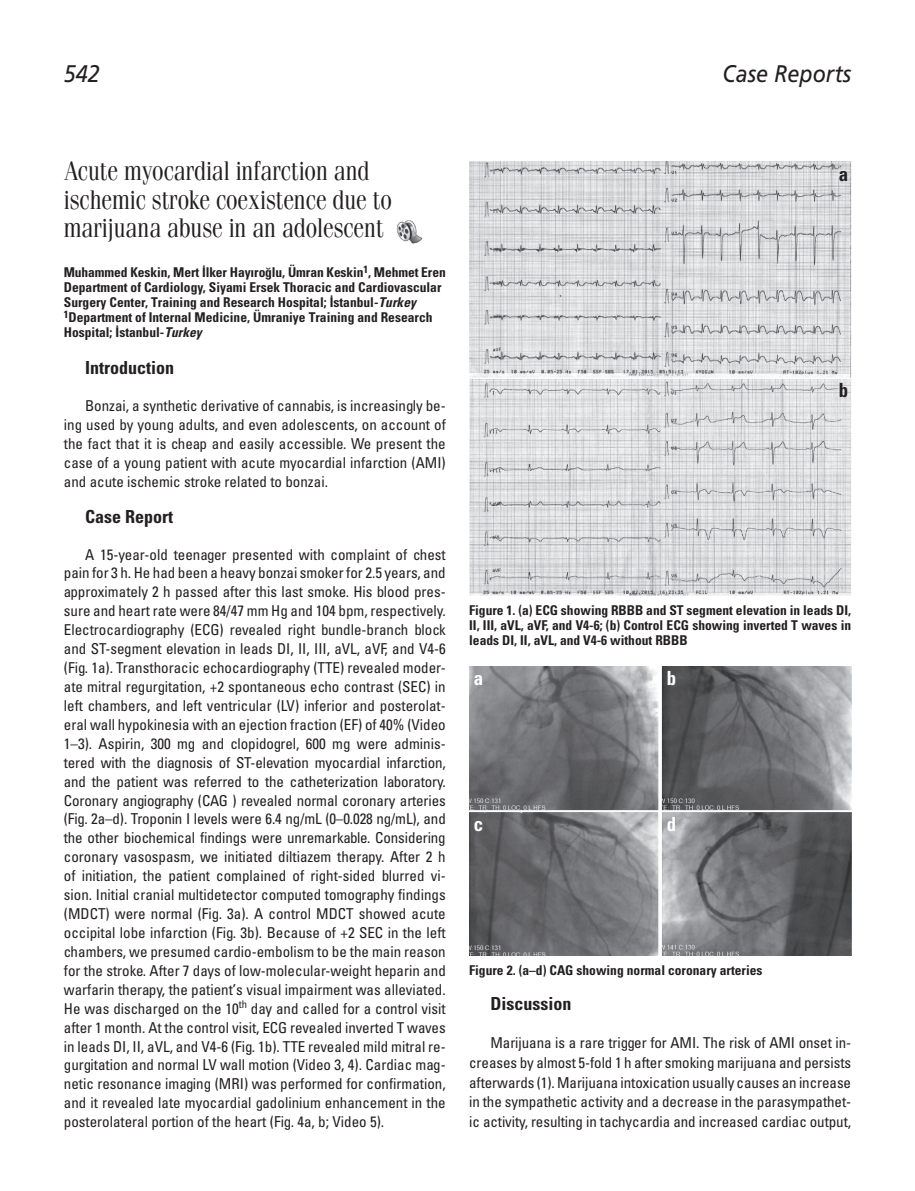
<style>
.page{position:relative;width:915px;height:1191px;background:#fff}
.page>*{position:absolute;margin:0;border:0;box-sizing:border-box;transform-origin:0 0}
.t1{font:27px/28.5px "Fenice Tr";color:#231f20;scale:.85 1}
.t2{font:24px "Frutiger Italic Tr";color:#231f20;scale:.9 1}
.t3{font:19.5px "Univers Cond Bd Tr";color:#fff}
.t4{font:19.5px "Univers Cond Bd Tr";color:#231f20}
.t5{font:18px "Univers Cond Bd Tr";color:#231f20}
.t6{font:15px/18.9px "Univers Condensed Tr";color:#231f20;text-align:justify}
.t7{font:13.5px/15px "Univers Cond Bd Tr";color:#231f20}
.s1{font-family:"Univers Cond Bd Ita Tr"}
</style>
<div class="page">
<img style="left:396px;top:220px;width:26px;height:23px">
<img style="left:469px;top:162px;width:381px;height:433px">
<img style="left:469px;top:666px;width:381px;height:289px">
<h2 class="t2" style="left:64px;top:59px;width:42px">542</h2>
<h2 class="t2" style="left:722px;top:59px;width:144px">Case Reports</h2>
<h1 class="t1" style="left:64px;top:157px;width:387px">Acute myocardial infarction and ischemic stroke coexistence due to marijuana abuse in an adolescent</h1>
<p class="t7" style="left:64px;top:264px;width:383px">Muhammed Keskin, Mert İlker Hayıroğlu, Ümran Keskin<sup>1</sup>, Mehmet Eren Department of Cardiology, Siyami Ersek Thoracic and Cardiovascular Surgery Center, Training and Research Hospital; İstanbul-<span class="s1">Turkey </span><sup>1</sup>Department of Internal Medicine, Ümraniye Training and Research Hospital; İstanbul-<span class="s1">Turkey</span></p>
<p class="t5" style="left:85px;top:357px;width:91px">Introduction</p>
<p class="t6" style="left:64px;top:396px;width:383px;text-indent:21px">Bonzai, a synthetic derivative of cannabis, is increasingly be&shy;ing used by young adults, and even adolescents, on account of the fact that it is cheap and easily accessible. We present the case of a young patient with acute myocardial infarction (AMI) and acute ischemic stroke related to bonzai.</p>
<p class="t5" style="left:85px;top:505px;width:90px">Case Report</p>
<p class="t6" style="left:64px;top:544px;width:383px;text-indent:21px">A 15-year-old teenager presented with complaint of chest pain for 3 h. He had been a heavy bonzai smoker for 2.5 years, and approximately 2 h passed after this last smoke. His blood pres&shy;sure and heart rate were 84/47 mm Hg and 104 bpm, respectively.<br>Electrocardiography (ECG) revealed right bundle-branch block and ST-segment elevation in leads DI, II, III, aVL, aVF, and V4-6 (Fig. 1a). Transthoracic echocardiography (TTE) revealed moder&shy;ate mitral regurgitation, +2 spontaneous echo contrast (SEC) in left chambers, and left ventricular (LV) inferior and posterolat&shy;eral wall hypokinesia with an ejection fraction (EF) of 40% (Video 1–3). Aspirin, 300 mg and clopidogrel, 600 mg were adminis&shy;tered with the diagnosis of ST-elevation myocardial infarction, and the patient was referred to the catheterization laboratory.<br>Coronary angiography (CAG ) revealed normal coronary arteries (Fig. 2a–d). Troponin I levels were 6.4 ng/mL (0–0.028 ng/mL), and the other biochemical findings were unremarkable. Considering coronary vasospasm, we initiated diltiazem therapy. After 2 h of initiation, the patient complained of right-sided blurred vi&shy;sion. Initial cranial multidetector computed tomography findings (MDCT) were normal (Fig. 3a). A control MDCT showed acute occipital lobe infarction (Fig. 3b). Because of +2 SEC in the left chambers, we presumed cardio-embolism to be the main reason for the stroke. After 7 days of low-molecular-weight heparin and warfarin therapy, the patient’s visual impairment was alleviated.<br>He was discharged on the 10<sup>th</sup> day and called for a control visit after 1 month. At the control visit, ECG revealed inverted T waves in leads DI, II, aVL, and V4-6 (Fig. 1b). TTE revealed mild mitral re&shy;gurgitation and normal LV wall motion (Video 3, 4). Cardiac mag&shy;netic resonance imaging (MRI) was performed for confirmation, and it revealed late myocardial gadolinium enhancement in the posterolateral portion of the heart (Fig. 4a, b; Video 5).</p>
<h3 class="t4" style="left:838px;top:162px;width:11px">a</h3>
<h3 class="t4" style="left:838px;top:378px;width:11px">b</h3>
<p class="t7" style="left:469px;top:602px;width:383px;text-align:justify">Figure 1. (a) ECG showing RBBB and ST segment elevation in leads DI, II, III, aVL, aVF, and V4-6; (b) Control ECG showing inverted T waves in leads DI, II, aVL, and V4-6 without RBBB</p>
<h3 class="t3" style="left:473px;top:666px;width:11px">a</h3>
<h3 class="t3" style="left:473px;top:812px;width:11px">c</h3>
<h3 class="t3" style="left:666px;top:666px;width:11px">b</h3>
<h3 class="t3" style="left:666px;top:812px;width:11px">d</h3>
<p class="t7" style="left:469px;top:962px;width:295px">Figure 2. (a–d) CAG showing normal coronary arteries</p>
<p class="t5" style="left:490px;top:993px;width:82px">Discussion</p>
<p class="t6" style="left:469px;top:1032px;width:383px;line-height:19.8px;text-indent:21px">Marijuana is a rare trigger for AMI. The risk of AMI onset in&shy;creases by almost 5-fold 1 h after smoking marijuana and persists afterwards (1). Marijuana intoxication usually causes an increase in the sympathetic activity and a decrease in the parasympathet&shy;ic activity, resulting in tachycardia and increased cardiac output,</p>
</div>
